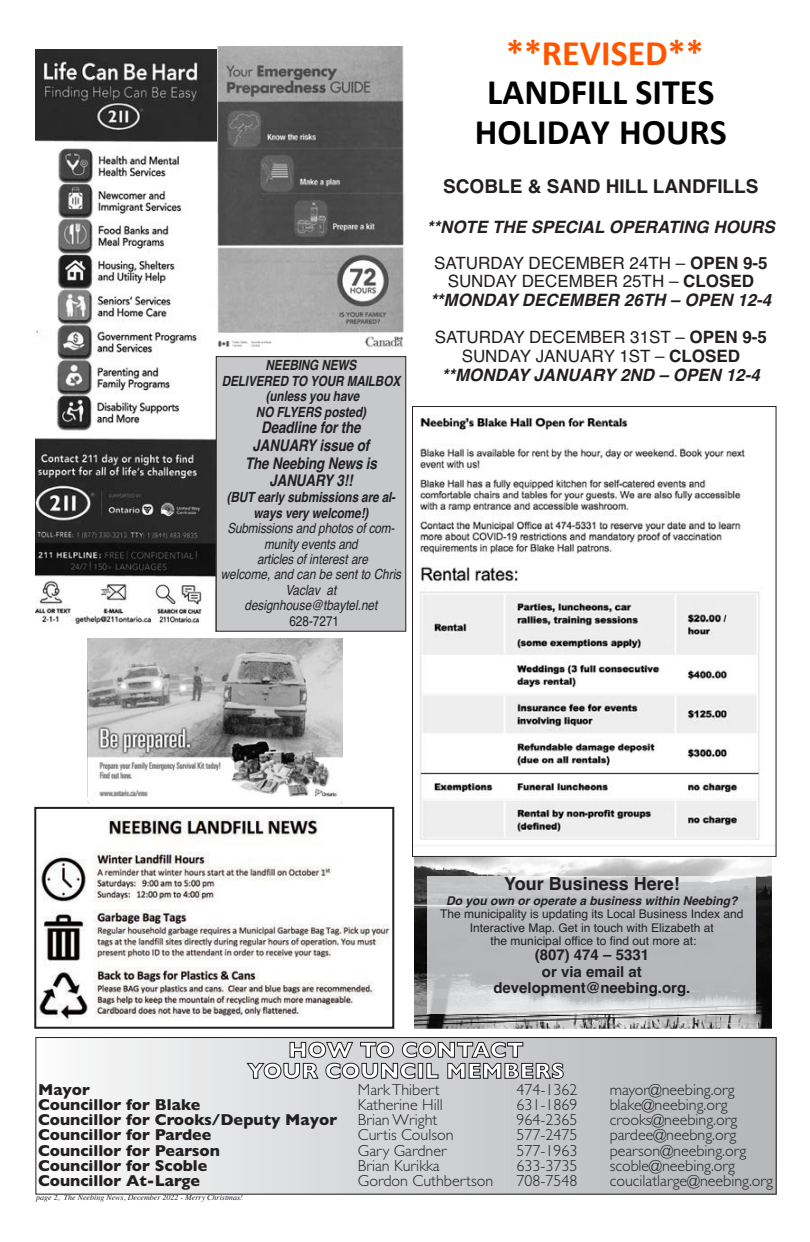
<style>
.page{position:relative;width:810px;height:1242px;background:#fff}
.page>*{position:absolute;margin:0;border:0;box-sizing:border-box;transform-origin:0 0}
.t1{font:700 36px/39.7px "Calibri";color:#000;text-align:center}
.t2{font:700 36px "Calibri";color:#f50}
.t3{font:700 22px/21px "Gill Sans";letter-spacing:.01em;color:#fff;text-align:center}
.t4{font:700 19px "Helvetica";color:#231f20}
.t5{font:700 18px "Helvetica";color:#231f20}
.t6{font:italic 700 17px/36px "Helvetica";color:#231f20;text-align:center}
.t7{font:17px/18.6px "Helvetica";color:#231f20;text-align:center}
.t8{font:300 16px "Gill Sans";color:#231f20}
.t9{font:700 16px "Gill Sans";color:#231f20}
.t10{font:italic 700 16px/17.6px "Helvetica";letter-spacing:-.01em;color:#231f20;text-align:center;scale:.84 1}
.t11{font:700 15px/16.5px "Helvetica";color:#231f20;text-align:center}
.t12{font:italic 14px/15.4px "Helvetica";color:#231f20;text-align:center;scale:.84 1}
.t13{font:italic 700 14px/15.4px "Helvetica";letter-spacing:-.01em;color:#231f20;text-align:center;scale:.84 1}
.t14{font:14px "Helvetica";color:#231f20;scale:.84 1}
.t15{font:12px/13.2px "Helvetica";color:#231f20;text-align:center}
.t16{font:italic 700 12px "Helvetica";color:#231f20}
.t17{font:italic 8px "Times";color:#231f20}
.s1{font-weight:400;font-style:normal}
.s2{font-style:normal}
.s3{font-weight:700}
.s4{font-weight:700;font-style:italic}
</style>
<div class="page">
<img style="left:217px;top:46px;width:187px;height:305px">
<img style="left:36px;top:49px;width:180px;height:583px">
<img style="left:419px;top:416px;width:341px;height:424px">
<img style="left:414px;top:857px;width:358px;height:172px">
<img style="left:428px;top:876px;width:328px;height:137px">
<div style="left:217px;top:396px;width:189px;height:235px;background:#c6c8ca"></div>
<div style="left:217px;top:357px;width:189px;height:39px;background:#c6c8ca"></div>
<div style="left:216px;top:356px;width:190px;height:275px;border:1px solid #231f20"></div>
<div style="left:36px;top:1037px;width:740px;height:157px;border:1px solid #231f20"></div>
<svg style="left:247px;top:1042px;width:317px;height:37px;background:#b0b1b2"></svg>
<img style="left:88px;top:638px;width:254px;height:166px">
<img style="left:37px;top:815px;width:353px;height:208px">
<div style="left:34px;top:807px;width:360px;height:222px;border:2px solid #231f20"></div>
<p class="t13" style="left:222px;top:359px;width:214px">NEEBING NEWS<br>DELIVERED TO YOUR MAILBOX (unless you have<br>NO FLYERS posted)</p>
<p class="t10" style="left:245px;top:421px;width:159px">Deadline for the<br>JANUARY issue of<br>The Neebing News is<br>JANUARY 3!!</p>
<p class="t13" style="left:227px;top:491px;width:203px">(BUT early submissions are al&shy;ways very welcome!)</p>
<p class="t12" style="left:221px;top:522px;width:216px">Submissions and photos of com&shy;munity events and<br>articles of interest are<br>welcome, and can be sent to Chris<br>Vaclav at designhouse@tbaytel.net</p>
<p class="t14" style="left:289px;top:616px;width:61px">628-7271</p>
<h1 class="t2" style="left:506px;top:27px;width:199px">**REVISED**</h1>
<h1 class="t1" style="left:475px;top:72px;width:253px">LANDFILL SITES<br>HOLIDAY HOURS</h1>
<p class="t4" style="left:443px;top:179px;width:317px">SCOBLE &amp; SAND HILL LANDFILLS</p>
<p class="t6" style="left:427px;top:210px;width:349px">**NOTE THE SPECIAL OPERATING HOURS<br><span class="s1">SATURDAY DECEMBER 24TH –</span> <span class="s2">OPEN 9-5</span></p>
<p class="t6" style="left:430px;top:273px;width:343px;line-height:18.7px"><span class="s1">SUNDAY DECEMBER 25TH –</span> <span class="s2">CLOSED </span>**MONDAY DECEMBER 26TH – OPEN 12-4</p>
<p class="t7" style="left:435px;top:330px;width:334px">SATURDAY DECEMBER 31ST – <span class="s3">OPEN 9-5<br></span>SUNDAY JANUARY 1ST – <span class="s3">CLOSED </span><span class="s4">**MONDAY JANUARY 2ND – OPEN 12-4</span></p>
<p class="t5" style="left:504px;top:877px;width:177px">Your Business Here!</p>
<p class="t16" style="left:446px;top:897px;width:293px">Do you own or operate a business within Neebing?</p>
<p class="t15" style="left:440px;top:909px;width:305px">The municipality is updating its Local Business Index and<br>Interactive Map. Get in touch with Elizabeth at<br>the municipal office to find out more at:</p>
<p class="t11" style="left:493px;top:948px;width:199px">(807) 474 – 5331<br>or via email at development@neebing.org.</p>
<h2 class="t3" style="left:247px;top:1042px;width:319px">HOW TO CONTACT<br>YOUR COUNCIL MEMBERS</h2>
<p class="t9" style="left:38px;top:1084px;width:53px">Mayor</p>
<p class="t8" style="left:358px;top:1084px;width:83px">Mark Thibert</p>
<p class="t8" style="left:516px;top:1084px;width:63px">474-1362</p>
<p class="t8" style="left:610px;top:1084px;width:127px">mayor@neebing.org</p>
<p class="t9" style="left:38px;top:1099px;width:164px">Councillor for Blake</p>
<p class="t8" style="left:358px;top:1099px;width:86px">Katherine Hill</p>
<p class="t8" style="left:516px;top:1099px;width:63px">631-1869</p>
<p class="t8" style="left:610px;top:1099px;width:119px">blake@neebing.org</p>
<p class="t9" style="left:38px;top:1114px;width:301px">Councillor for Crooks/Deputy Mayor</p>
<p class="t8" style="left:358px;top:1114px;width:81px">Brian Wright</p>
<p class="t8" style="left:516px;top:1114px;width:63px">964-2365</p>
<p class="t8" style="left:610px;top:1114px;width:129px">crooks@neebing.org</p>
<p class="t9" style="left:38px;top:1130px;width:175px">Councillor for Pardee</p>
<p class="t8" style="left:358px;top:1130px;width:97px">Curtis Coulson</p>
<p class="t8" style="left:516px;top:1130px;width:63px">577-2475</p>
<p class="t8" style="left:610px;top:1130px;width:128px">pardee@neebng.org</p>
<p class="t9" style="left:38px;top:1145px;width:183px">Councillor for Pearson</p>
<p class="t8" style="left:358px;top:1145px;width:90px">Gary Gardner</p>
<p class="t8" style="left:516px;top:1145px;width:63px">577-1963</p>
<p class="t8" style="left:610px;top:1145px;width:138px">pearson@neebing.org</p>
<p class="t9" style="left:38px;top:1160px;width:171px">Councillor for Scoble</p>
<p class="t8" style="left:358px;top:1160px;width:83px">Brian Kurikka</p>
<p class="t8" style="left:516px;top:1160px;width:63px">633-3735</p>
<p class="t8" style="left:610px;top:1160px;width:127px">scoble@neebing.org</p>
<p class="t9" style="left:38px;top:1175px;width:164px">Councillor At-Large</p>
<p class="t8" style="left:358px;top:1175px;width:137px">Gordon Cuthbertson</p>
<p class="t8" style="left:516px;top:1175px;width:63px">708-7548</p>
<p class="t8" style="left:610px;top:1175px;width:165px">coucilatlarge@neebing.org</p>
<p class="t17" style="left:36px;top:1195px;width:208px">page 2, The Neebing News, December 2022 - Merry Christmas!</p>
</div>
